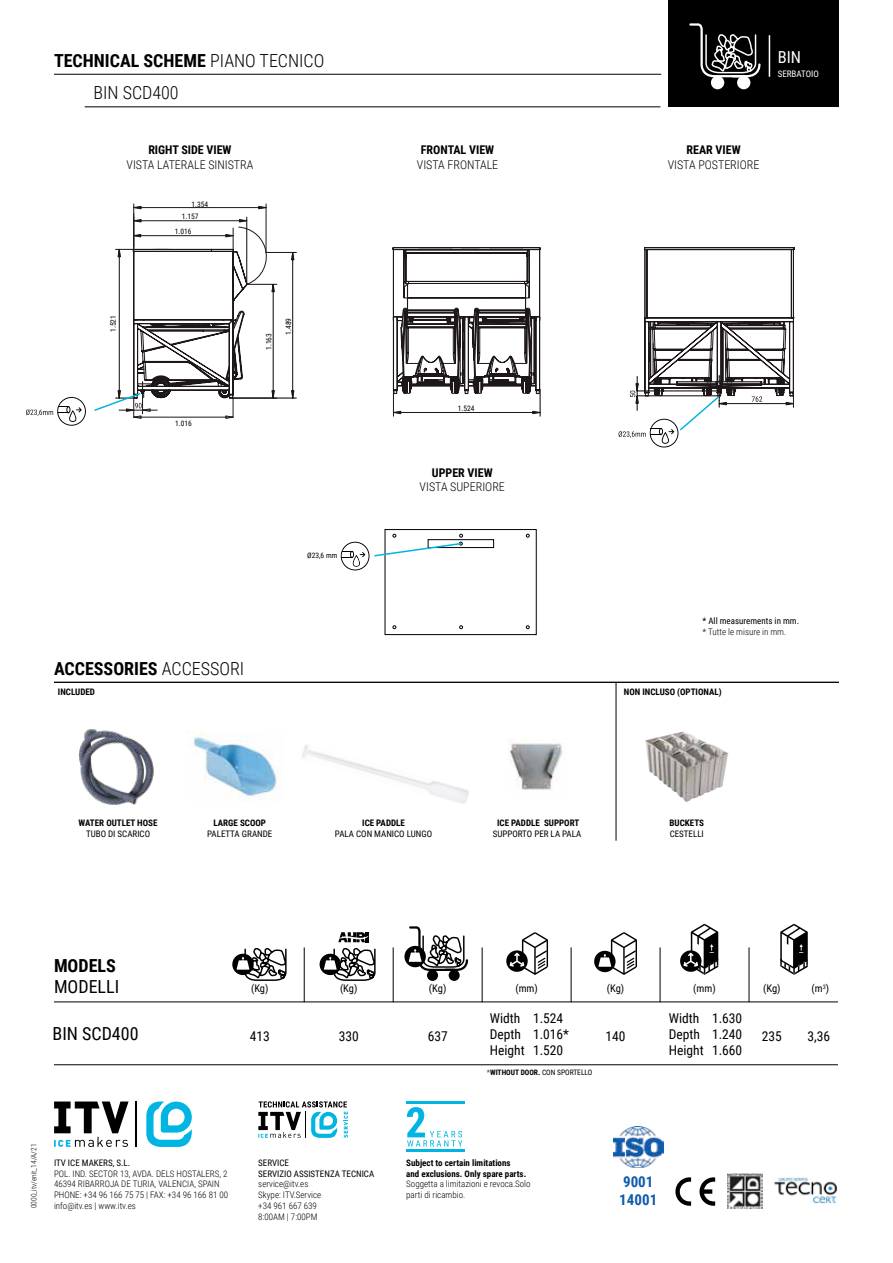
<style>
.page{position:relative;width:893px;height:1263px;background:#fff}
.page>*{position:absolute;margin:0;border:0;box-sizing:border-box;transform-origin:0 0}
.t1{font:700 18px "Roboto Condensed";color:#000}
.t2{font:18px "Roboto Condensed";color:#000}
.t3{font:300 18px "Roboto Condensed";color:#000}
.t4{font:16.5px "Roboto Condensed";color:#fff}
.t5{font:700 15px/18px "Roboto Condensed";color:#105bab}
.t6{font:13.5px/16.2px "Roboto Condensed";color:#000}
.t7{font:300 12px "Roboto Condensed";color:#000}
.t8{font:700 12px "Roboto Condensed";color:#000}
.t9{font:10.5px "Roboto Condensed";letter-spacing:-.015em;color:#000}
.t10{font:300 9px/10.8px "Roboto Condensed";color:#000}
.t11{font:700 9px/10.8px "Roboto Condensed";color:#000}
.t12{font:9px/10.8px "Roboto Condensed";color:#000}
.t13{font:9px "Roboto Condensed";color:#fff}
.t14{font:7.5px/12.9px "Roboto Condensed";color:#000}
.t15{font:700 7.5px "Roboto Condensed";color:#000}
.t16{font:300 7.5px "Roboto Condensed";color:#000}
.s1{font-weight:300}
.s2{font-weight:400}
</style>
<div class="page">
<div style="left:668px;top:0;width:171px;height:107px;background:#000"></div>
<hr style="left:54px;top:74px;width:607px;height:1px;background:#000">
<hr style="left:85px;top:106px;width:575px;height:1px;background:#000">
<hr style="left:54px;top:1001px;width:784px;height:1px;background:#000">
<hr style="left:54px;top:1064px;width:784px;height:1px;background:#000">
<div style="left:594px;top:951px;width:22px;height:21px;background:#000;border-radius:50%"></div>
<svg style="left:598px;top:932px;width:39px;height:43px"></svg>
<svg style="left:780px;top:923px;width:28px;height:52px"></svg>
<div style="left:427px;top:970px;width:11px;height:11px;background:#020203;border-radius:50%"></div>
<div style="left:449px;top:970px;width:11px;height:11px;background:#020203;border-radius:50%"></div>
<hr style="left:304px;top:947px;width:1px;height:55px;background:#000">
<hr style="left:393px;top:947px;width:1px;height:55px;background:#000">
<hr style="left:482px;top:947px;width:1px;height:55px;background:#000">
<hr style="left:571px;top:947px;width:1px;height:55px;background:#000">
<hr style="left:660px;top:947px;width:1px;height:55px;background:#000">
<hr style="left:749px;top:947px;width:1px;height:55px;background:#000">
<svg style="left:506px;top:950px;width:22px;height:22px"></svg>
<svg style="left:510px;top:932px;width:38px;height:43px"></svg>
<svg style="left:680px;top:950px;width:21px;height:22px"></svg>
<svg style="left:683px;top:923px;width:35px;height:52px"></svg>
<svg style="left:232px;top:954px;width:22px;height:21px"></svg>
<svg style="left:237px;top:947px;width:50px;height:34px"></svg>
<div style="left:320px;top:954px;width:21px;height:21px;background:#000;border-radius:50%"></div>
<svg style="left:324px;top:932px;width:52px;height:49px"></svg>
<svg style="left:404px;top:946px;width:22px;height:21px"></svg>
<svg style="left:408px;top:926px;width:61px;height:46px"></svg>
<hr style="left:54px;top:682px;width:785px;height:1px;background:#000">
<svg style="left:711px;top:76px;width:13px;height:13px"></svg>
<div style="left:737px;top:76px;width:13px;height:13px;background:#fff;border-radius:50%"></div>
<svg style="left:689px;top:23px;width:72px;height:64px"></svg>
<hr style="left:769px;top:35px;width:1px;height:42px;background:#fff">
<svg style="left:699px;top:1177px;width:16px;height:29px"></svg>
<svg style="left:675px;top:1177px;width:16px;height:29px"></svg>
<img style="left:613px;top:1126px;width:50px;height:42px">
<img style="left:727px;top:1173px;width:36px;height:36px">
<img style="left:775px;top:1177px;width:63px;height:27px">
<hr style="left:136px;top:1101px;width:1px;height:46px;background:#000">
<svg style="left:146px;top:1101px;width:46px;height:46px"></svg>
<svg style="left:54px;top:1101px;width:75px;height:46px"></svg>
<svg style="left:258px;top:1101px;width:90px;height:37px"></svg>
<hr style="left:406px;top:1149px;width:58px;height:3px;background:#00b5e2">
<hr style="left:406px;top:1101px;width:58px;height:3px;background:#00b5e2">
<svg style="left:407px;top:1107px;width:55px;height:40px"></svg>
<svg style="left:618px;top:247px;width:177px;height:200px"></svg>
<svg style="left:392px;top:247px;width:149px;height:169px"></svg>
<svg style="left:26px;top:397px;width:60px;height:29px"></svg>
<svg style="left:94px;top:204px;width:203px;height:215px"></svg>
<svg style="left:341px;top:529px;width:196px;height:106px"></svg>
<hr style="left:616px;top:682px;width:1px;height:159px;background:#000">
<img style="left:79px;top:729px;width:75px;height:76px">
<img style="left:645px;top:731px;width:83px;height:71px">
<img style="left:187px;top:731px;width:90px;height:70px">
<img style="left:510px;top:739px;width:53px;height:51px">
<h1 class="t1" style="left:54px;top:48px;width:272px">TECHNICAL SCHEME <span class="s1">PIANO TECNICO</span></h1>
<h1 class="t3" style="left:94px;top:80px;width:87px">BIN SCD400</h1>
<h3 class="t8" style="left:148px;top:141px;width:85px">RIGHT SIDE VIEW</h3>
<h3 class="t7" style="left:127px;top:156px;width:128px">VISTA LATERALE SINISTRA</h3>
<p class="t14" style="left:182px;top:197px;width:28px;text-indent:10px">1.354<br>1.157</p>
<p class="t14" style="left:175px;top:224px;width:18px">1.016</p>
<p class="t14" style="left:106px;top:332px;width:18px;rotate:-90deg">1.521</p>
<p class="t14" style="left:282px;top:335px;width:18px;rotate:-90deg">1.489</p>
<p class="t14" style="left:262px;top:350px;width:18px;rotate:-90deg">1.163</p>
<p class="t14" style="left:175px;top:416px;width:18px">1.016</p>
<h1 class="t1" style="left:54px;top:656px;width:192px">ACCESSORIES <span class="s1">ACCESSORI</span></h1>
<p class="t14" style="left:307px;top:549px;width:32px">Ø23,6 mm</p>
<h3 class="t8" style="left:421px;top:141px;width:75px">FRONTAL VIEW</h3>
<h3 class="t7" style="left:417px;top:156px;width:83px">VISTA FRONTALE</h3>
<p class="t14" style="left:458px;top:401px;width:18px">1.524</p>
<h3 class="t8" style="left:432px;top:464px;width:62px">UPPER VIEW</h3>
<h3 class="t7" style="left:420px;top:478px;width:87px">VISTA SUPERIORE</h3>
<h2 class="t4" style="left:778px;top:45px;width:25px">BIN</h2>
<p class="t13" style="left:778px;top:67px;width:43px">SERBATOIO</p>
<h3 class="t8" style="left:686px;top:141px;width:56px">REAR VIEW</h3>
<h3 class="t7" style="left:668px;top:156px;width:93px">VISTA POSTERIORE</h3>
<p class="t12" style="left:702px;top:615px;width:98px">* All measurements in mm.</p>
<p class="t10" style="left:703px;top:625px;width:85px">* Tutte le misure in mm.</p>
<p class="t11" style="left:58px;top:686px;width:39px">INCLUDED</p>
<p class="t11" style="left:624px;top:686px;width:99px">NON INCLUSO (OPTIONAL)</p>
<p class="t11" style="left:79px;top:817px;width:80px">WATER OUTLET HOSE</p>
<p class="t12" style="left:86px;top:828px;width:66px">TUBO DI SCARICO</p>
<p class="t11" style="left:214px;top:817px;width:54px">LARGE SCOOP</p>
<p class="t12" style="left:207px;top:828px;width:67px">PALETTA GRANDE</p>
<p class="t11" style="left:362px;top:817px;width:44px">ICE PADDLE</p>
<p class="t12" style="left:335px;top:828px;width:99px">PALA CON MANICO LUNGO</p>
<p class="t11" style="left:497px;top:817px;width:84px">ICE PADDLE SUPPORT</p>
<p class="t12" style="left:493px;top:828px;width:90px">SUPPORTO PER LA PALA</p>
<p class="t11" style="left:669px;top:817px;width:36px">BUCKETS</p>
<p class="t12" style="left:670px;top:828px;width:36px">CESTELLI</p>
<h1 class="t1" style="left:54px;top:952px;width:63px">MODELS</h1>
<h1 class="t2" style="left:54px;top:974px;width:67px">MODELLI</h1>
<h1 class="t2" style="left:53px;top:1021px;width:88px">BIN SCD400</h1>
<p class="t9" style="left:251px;top:981px;width:19px">(Kg)</p>
<p class="t9" style="left:340px;top:981px;width:19px">(Kg)</p>
<p class="t9" style="left:429px;top:981px;width:19px">(Kg)</p>
<p class="t9" style="left:515px;top:981px;width:24px">(mm)</p>
<p class="t9" style="left:607px;top:981px;width:19px">(Kg)</p>
<p class="t9" style="left:693px;top:981px;width:24px">(mm)</p>
<p class="t9" style="left:763px;top:981px;width:19px">(Kg)</p>
<p class="t9" style="left:811px;top:981px;width:19px">(m<sup>3</sup>)</p>
<h3 class="t6" style="left:250px;top:1027px;width:22px">413</h3>
<h3 class="t6" style="left:339px;top:1027px;width:22px">330</h3>
<h3 class="t6" style="left:428px;top:1027px;width:22px">637</h3>
<h3 class="t6" style="left:606px;top:1027px;width:22px">140</h3>
<h3 class="t6" style="left:762px;top:1027px;width:22px">235</h3>
<h3 class="t6" style="left:807px;top:1027px;width:24px">3,36</h3>
<h3 class="t6" style="left:490px;top:1009px;width:36px">Width<br>Depth<br>Height</h3>
<h3 class="t6" style="left:669px;top:1009px;width:36px">Width<br>Depth<br>Height</h3>
<h3 class="t6" style="left:533px;top:1009px;width:38px">1.524<br>1.016*<br>1.520</h3>
<h3 class="t6" style="left:712px;top:1009px;width:32px;text-align:justify">1.630<br>1.240<br>1.660</h3>
<p class="t15" style="left:487px;top:1067px;width:107px"><span class="s1">*</span>WITHOUT DOOR. <span class="s2">CON SPORTELLO</span></p>
<p class="t16" style="left:29px;top:1208px;width:66px;rotate:-90deg">0000_itv/enit_14/A/21</p>
<p class="t12" style="left:54px;top:1157px;width:78px">ITV ICE MAKERS, S.L.</p>
<p class="t10" style="left:54px;top:1168px;width:176px">POL. IND. SECTOR 13, AVDA. DELS HOSTALERS, 2<br>46394 RIBARROJA DE TURIA, VALENCIA, SPAIN PHONE: +34 96 166 75 75 | FAX: +34 96 166 81 00 info@itv.es | www.itv.es</p>
<p class="t12" style="left:258px;top:1157px;width:117px">SERVICE<br>SERVIZIO ASSISTENZA TECNICA</p>
<p class="t10" style="left:258px;top:1178px;width:64px">service@itv.es<br>Skype: ITV.Service +34 961 667 639<br>8:00AM | 7:00PM</p>
<p class="t11" style="left:406px;top:1157px;width:122px">Subject to certain limitations<br>and exclusions. Only spare parts.</p>
<p class="t10" style="left:406px;top:1178px;width:126px">Soggetta a limitazioni e revoca.Solo parti di ricambio.</p>
<h3 class="t5" style="left:619px;top:1172px;width:39px">9001<br>14001</h3>
</div>
